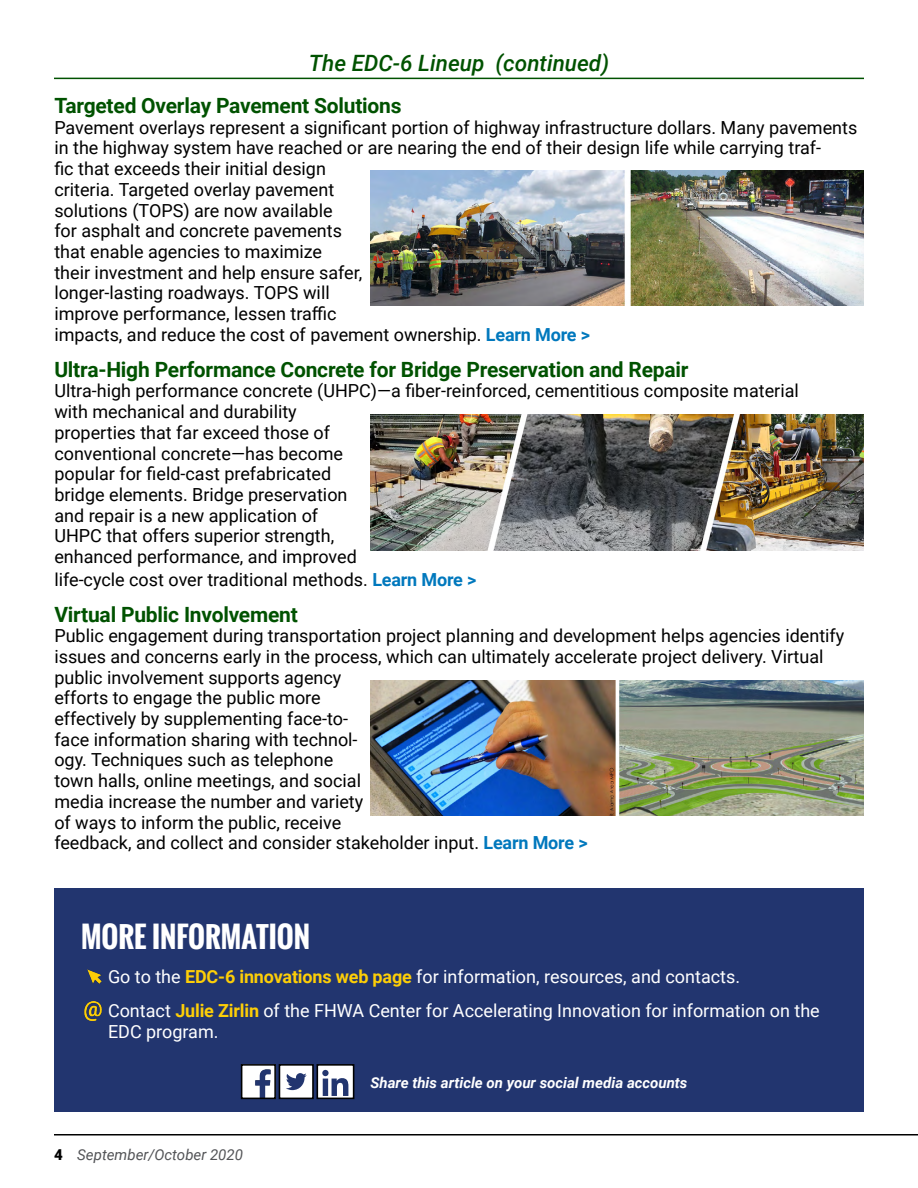
<style>
.page{position:relative;width:918px;height:1188px;background:#fff}
.page>*{position:absolute;margin:0;border:0;box-sizing:border-box;transform-origin:0 0}
.t1{font:700 28.5px "Oswald";color:#fff}
.t2{font:italic 500 22.5px "Roboto";color:#005200}
.t3{font:700 21px "Roboto";letter-spacing:-.01em;color:#005200}
.t4{font:18px/20.7px "Roboto";color:#000}
.t5{font:18px/34.2px "Roboto";color:#fff}
.t6{font:italic 700 15px "Roboto";color:#fff}
.t7{font:italic 15px "Roboto";color:#535457}
.s1{font-weight:700;color:#0078bd}
.s2{font-weight:700;color:#fdce07}
.s3{font-weight:900;font-style:normal;color:#000}
</style>
<div class="page">
<hr style="left:54px;top:1134px;width:864px;height:2px;background:#000">
<div style="left:54px;top:888px;width:810px;height:223px;background:#22356f"></div>
<img style="left:87px;top:969px;width:15px;height:15px">
<img style="left:84px;top:1001px;width:18px;height:20px">
<img style="left:244px;top:1067px;width:29px;height:29px">
<div style="left:241px;top:1064px;width:35px;height:35px;border:2px solid #000"></div>
<div style="left:279px;top:1064px;width:35px;height:35px;border:2px solid #000"></div>
<svg style="left:279px;top:1065px;width:72px;height:33px"></svg>
<div style="left:317px;top:1064px;width:37px;height:35px;border:2px solid #000"></div>
<hr style="left:54px;top:78px;width:810px;height:1px;background:#005200">
<img style="left:370px;top:170px;width:494px;height:135px">
<img style="left:370px;top:415px;width:494px;height:135px">
<img style="left:370px;top:680px;width:494px;height:136px">
<p class="t2" style="left:309px;top:47px;width:302px">The EDC-6 Lineup (continued)</p>
<p class="t3" style="left:54px;top:91px;width:349px">Targeted Overlay Pavement Solutions</p>
<p class="t4" style="left:54px;top:116px;width:804px">Pavement overlays represent a significant portion of highway infrastructure dollars. Many pavements in the highway system have reached or are nearing the end of their design life while carrying traf-<br>fic that exceeds their initial design<br>criteria. Targeted overlay pavement<br>solutions (TOPS) are now available<br>for asphalt and concrete pavements<br>that enable agencies to maximize<br>their investment and help ensure safer,<br>longer-lasting roadways. TOPS will<br>improve performance, lessen traffic<br>impacts, and reduce the cost of pavement ownership. <span class="s1">Learn More &gt;</span></p>
<p class="t3" style="left:54px;top:355px;width:636px">Ultra-High Performance Concrete for Bridge Preservation and Repair</p>
<p class="t4" style="left:54px;top:380px;width:746px">Ultra-high performance concrete (UHPC)—a fiber-reinforced, cementitious composite material with mechanical and durability<br>properties that far exceed those of<br>conventional concrete—has become<br>popular for field-cast prefabricated<br>bridge elements. Bridge preservation<br>and repair is a new application of<br>UHPC that offers superior strength,<br>enhanced performance, and improved</p>
<p class="t4" style="left:54px;top:568px;width:424px">life-cycle cost over traditional methods. <span class="s1">Learn More &gt;</span></p>
<p class="t3" style="left:54px;top:599px;width:245px">Virtual Public Involvement</p>
<p class="t4" style="left:54px;top:625px;width:792px">Public engagement during transportation project planning and development helps agencies identify issues and concerns early in the process, which can ultimately accelerate project delivery. Virtual public involvement supports agency<br>efforts to engage the public more<br>effectively by supplementing face-to-<br>face information sharing with technol-<br>ogy. Techniques such as telephone<br>town halls, online meetings, and social<br>media increase the number and variety<br>of ways to inform the public, receive<br>feedback, and collect and consider stakeholder input. <span class="s1">Learn More &gt;</span></p>
<h1 class="t1" style="left:81px;top:915px;width:231px">MORE INFORMATION</h1>
<p class="t5" style="left:108px;top:959px;width:713px">Go to the <span class="s2">EDC-6 innovations web page</span> for information, resources, and contacts.<br>Contact <span class="s2">Julie Zirlin</span> of the FHWA Center for Accelerating Innovation for information on the</p>
<p class="t5" style="left:108px;top:1014px;width:112px">EDC program.</p>
<p class="t6" style="left:370px;top:1072px;width:319px">Share this article on your social media accounts</p>
<p class="t7" style="left:54px;top:1144px;width:191px"><span class="s3">4</span> September/October 2020</p>
</div>
